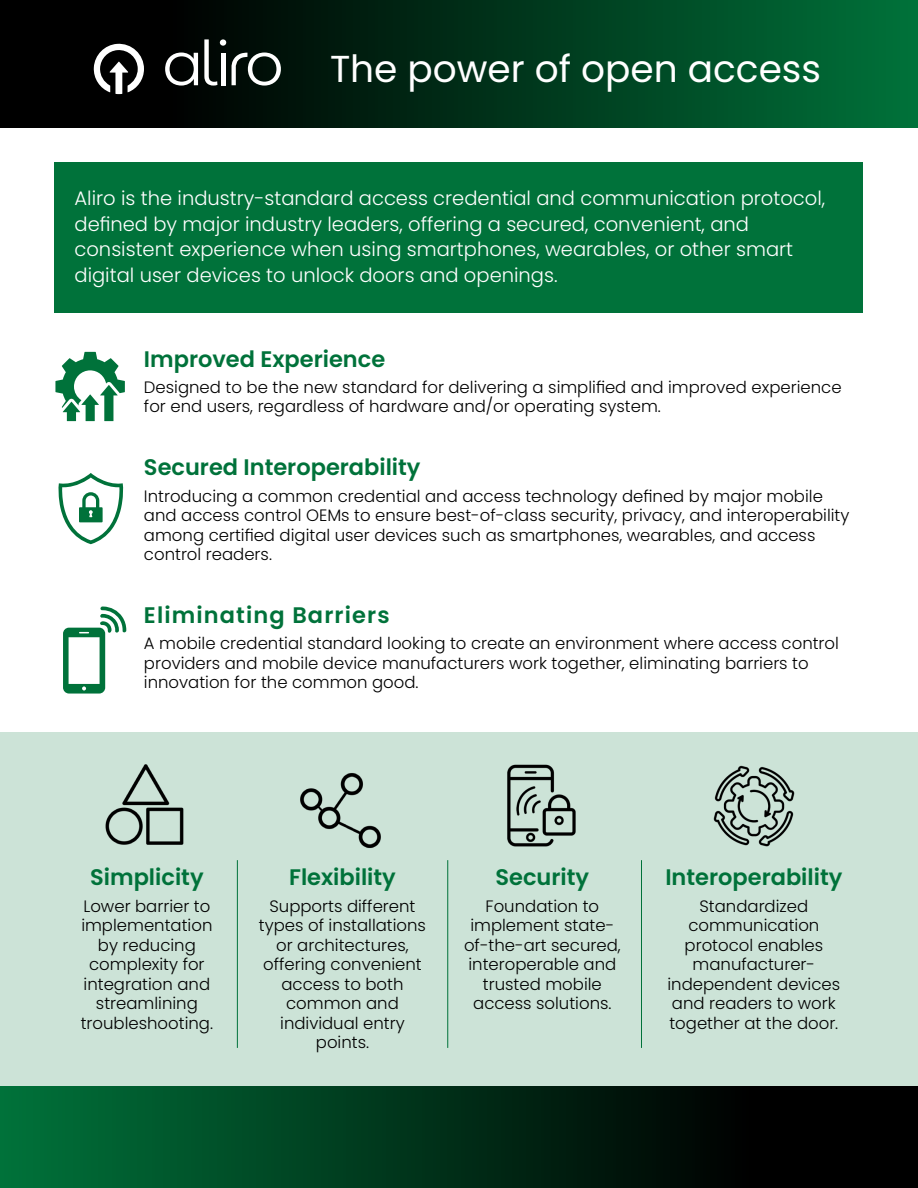
<style>
.page{position:relative;width:918px;height:1188px;background:#fff}
.page>*{position:absolute;margin:0;border:0;box-sizing:border-box;transform-origin:0 0}
.t1{font:37.5px "Poppins";color:#fff}
.t2{font:600 22.5px "Poppins";color:#00723a}
.t3{font:600 22.5px "Poppins";letter-spacing:.05em;color:#00723a}
.t4{font:300 19.5px/25.5px "Poppins";color:#fff}
.t5{font:300 16.5px/19.5px "Poppins";color:#000;text-align:center}
</style>
<div class="page">
<div style="left:0;top:732px;width:918px;height:354px;background:#cce3d7"></div>
<div style="left:54px;top:162px;width:809px;height:150px;background:#00723a"></div>
<div style="left:0;top:1086px;width:918px;height:102px;background:linear-gradient(to right,#006f38,#000)"></div>
<div style="left:0;top:0;width:918px;height:127px;background:linear-gradient(to right,#000,#006e38)"></div>
<svg style="left:165px;top:53px;width:33px;height:33px"></svg>
<svg style="left:204px;top:39px;width:13px;height:47px"></svg>
<div style="left:220px;top:39px;width:6px;height:7px;background:#fff;border-radius:50%"></div>
<hr style="left:221px;top:53px;width:4px;height:32px;background:#fff">
<svg style="left:231px;top:53px;width:50px;height:33px"></svg>
<svg style="left:93px;top:43px;width:51px;height:51px"></svg>
<hr style="left:237px;top:860px;width:1px;height:188px;background:#00723a">
<hr style="left:447px;top:860px;width:1px;height:188px;background:#00723a">
<hr style="left:641px;top:860px;width:1px;height:188px;background:#00723a">
<svg style="left:63px;top:607px;width:63px;height:87px"></svg>
<svg style="left:58px;top:473px;width:65px;height:71px"></svg>
<svg style="left:55px;top:352px;width:70px;height:69px"></svg>
<img style="left:105px;top:764px;width:79px;height:81px">
<img style="left:300px;top:773px;width:81px;height:75px">
<img style="left:507px;top:764px;width:69px;height:83px">
<img style="left:713px;top:765px;width:82px;height:82px">
<p class="t1" style="left:330px;top:47px;width:493px">The power of open access</p>
<p class="t4" style="left:75px;top:186px;width:752px">Aliro is the industry-standard access credential and communication protocol, defined by major industry leaders, offering a secured, convenient, and consistent experience when using smartphones, wearables, or other smart digital user devices to unlock doors and openings.</p>
<p class="t2" style="left:144px;top:346px;width:243px">Improved Experience</p>
<p class="t5" style="left:144px;top:377px;width:699px;text-align:left">Designed to be the new standard for delivering a simplified and improved experience for end users, regardless of hardware and/or operating system.</p>
<p class="t2" style="left:144px;top:454px;width:278px">Secured Interoperability</p>
<p class="t5" style="left:144px;top:486px;width:707px;text-align:left">Introducing a common credential and access technology defined by major mobile and access control OEMs to ensure best-of-class security, privacy, and interoperability among certified digital user devices such as smartphones, wearables, and access control readers.</p>
<p class="t3" style="left:144px;top:602px;width:247px">Eliminating Barriers</p>
<p class="t5" style="left:144px;top:634px;width:697px;text-align:left">A mobile credential standard looking to create an environment where access control providers and mobile device manufacturers work together, eliminating barriers to innovation for the common good.</p>
<p class="t2" style="left:90px;top:864px;width:115px">Simplicity</p>
<p class="t5" style="left:81px;top:896px;width:134px">Lower barrier to implementation by reducing complexity for integration and streamlining troubleshooting.</p>
<p class="t2" style="left:289px;top:864px;width:108px">Flexibility</p>
<p class="t5" style="left:259px;top:896px;width:169px">Supports different types of installations or architectures, offering convenient access to both common and individual entry points.</p>
<p class="t2" style="left:496px;top:864px;width:95px">Security</p>
<p class="t5" style="left:464px;top:896px;width:158px">Foundation to implement state&shy;of-the-art secured, interoperable and trusted mobile access solutions.</p>
<p class="t2" style="left:665px;top:864px;width:179px">Interoperability</p>
<p class="t5" style="left:668px;top:896px;width:174px">Standardized communication protocol enables manufacturer&shy;independent devices and readers to work together at the door.</p>
</div>
